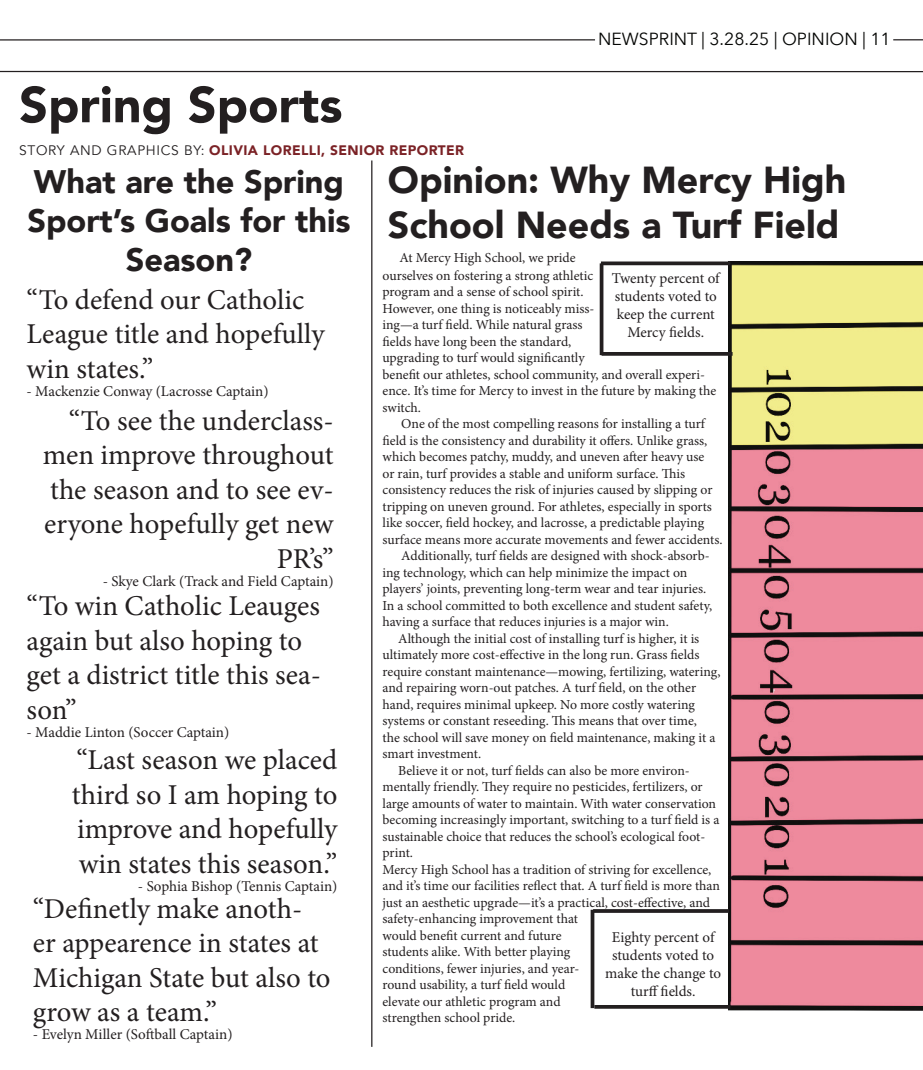
<style>
.page{position:relative;width:923px;height:1070px;background:#fff}
.page>*{position:absolute;margin:0;border:0;box-sizing:border-box;transform-origin:0 0}
.t1{font:900 50px "Avenir";color:#231f20}
.t2{font:900 37.5px/45px "Avenir";color:#231f20}
.t3{font:900 32.5px/39px "Avenir";color:#231f20;text-align:center}
.t4{font:28.75px/34.5px "Minion Pro";letter-spacing:-.005em;color:#231f20}
.t5{font:17.5px "Avenir Next";color:#040503}
.t6{font:15px/18px "Minion Pro";color:#231f20;text-align:center}
.t7{font:13.75px/16.5px "Minion Pro";color:#231f20;text-align:center}
.t8{font:900 13.75px "Avenir";letter-spacing:.03em;color:#7b2226}
.s1{font-weight:400;color:#231f20}
</style>
<div class="page">
<hr style="left:371px;top:161px;width:1px;height:886px;background:#231f20">
<img style="left:728px;top:262px;width:194px;height:749px">
<hr style="left:601px;top:262px;width:129px;height:3px;background:#231f20">
<svg style="left:601px;top:352px;width:131px;height:4px"></svg>
<svg style="left:599px;top:263px;width:4px;height:92px"></svg>
<svg style="left:590px;top:910px;width:4px;height:98px"></svg>
<svg style="left:593px;top:909px;width:136px;height:4px"></svg>
<svg style="left:594px;top:1005px;width:136px;height:4px"></svg>
<hr style="left:0;top:71px;width:922px;height:1px;background:#231f20">
<hr style="left:0;top:39px;width:922px;height:2px;background:#231f20">
<div style="left:596px;top:20px;width:296px;height:40px;background:#fff"></div>
<h1 class="t1" style="left:19px;top:62px;width:325px">Spring Sports</h1>
<p class="t8" style="left:19px;top:138px;width:446px"><span class="s1">STORY AND GRAPHICS BY:</span> OLIVIA LORELLI, SENIOR REPORTER</p>
<p class="t5" style="left:598px;top:24px;width:294px">NEWSPRINT | 3.28.25 | OPINION | 11</p>
<h3 class="t3" style="left:27px;top:161px;width:325px">What are the Spring<br>Sport’s Goals for this<br>Season?</h3>
<h2 class="t2" style="left:388px;top:156px;width:460px">Opinion: Why Mercy High<br>School Needs a Turf Field</h2>
<p class="t6" style="left:612px;top:269px;width:109px">Twenty percent of students voted to keep the current<br>Mercy fields.</p>
<p class="t7" style="left:382px;top:248px;width:212px;line-height:18px">At Mercy High School, we pride ourselves on fostering a strong athletic</p>
<p class="t7" style="left:382px;top:284px;width:335px;text-align:left">program and a sense of school spirit.<br>However, one thing is noticeably miss-<br>ing—a turf field. While natural grass<br>fields have long been the standard,<br>upgrading to turf would significantly<br>benefit our athletes, school community, and overall experi&shy;ence. It’s time for Mercy to invest in the future by making the switch.</p>
<p class="t7" style="left:401px;top:416px;width:305px">One of the most compelling reasons for installing a turf</p>
<p class="t7" style="left:382px;top:432px;width:326px">field is the consistency and durability it offers. Unlike grass,</p>
<p class="t7" style="left:382px;top:449px;width:323px">which becomes patchy, muddy, and uneven after heavy use</p>
<p class="t7" style="left:382px;top:465px;width:304px">or rain, turf provides a stable and uniform surface. This</p>
<p class="t7" style="left:382px;top:482px;width:331px">consistency reduces the risk of injuries caused by slipping or</p>
<p class="t7" style="left:382px;top:498px;width:331px">tripping on uneven ground. For athletes, especially in sports</p>
<p class="t7" style="left:382px;top:515px;width:323px">like soccer, field hockey, and lacrosse, a predictable playing</p>
<p class="t7" style="left:382px;top:531px;width:341px">surface means more accurate movements and fewer accidents.</p>
<p class="t7" style="left:401px;top:548px;width:310px">Additionally, turf fields are designed with shock-absorb-</p>
<p class="t7" style="left:382px;top:564px;width:306px">ing technology, which can help minimize the impact on</p>
<p class="t7" style="left:382px;top:581px;width:325px">players’ joints, preventing long-term wear and tear injuries.</p>
<p class="t7" style="left:382px;top:597px;width:331px">In a school committed to both excellence and student safety,</p>
<p class="t7" style="left:382px;top:614px;width:288px">having a surface that reduces injuries is a major win.</p>
<p class="t7" style="left:398px;top:630px;width:303px">Although the initial cost of installing turf is higher, it is</p>
<p class="t7" style="left:382px;top:647px;width:318px">ultimately more cost-effective in the long run. Grass fields</p>
<p class="t7" style="left:382px;top:663px;width:339px">require constant maintenance—mowing, fertilizing, watering,</p>
<p class="t7" style="left:382px;top:680px;width:315px">and repairing worn-out patches. A turf field, on the other</p>
<p class="t7" style="left:382px;top:696px;width:314px">hand, requires minimal upkeep. No more costly watering</p>
<p class="t7" style="left:382px;top:713px;width:316px">systems or constant reseeding. This means that over time,</p>
<p class="t7" style="left:382px;top:729px;width:334px">the school will save money on field maintenance, making it a</p>
<p class="t7" style="left:382px;top:746px;width:100px">smart investment.</p>
<p class="t7" style="left:398px;top:762px;width:293px">Believe it or not, turf fields can also be more environ-</p>
<p class="t7" style="left:382px;top:779px;width:322px">mentally friendly. They require no pesticides, fertilizers, or</p>
<p class="t7" style="left:382px;top:795px;width:335px">large amounts of water to maintain. With water conservation</p>
<p class="t7" style="left:382px;top:812px;width:338px">becoming increasingly important, switching to a turf field is a</p>
<p class="t7" style="left:382px;top:828px;width:324px">sustainable choice that reduces the school’s ecological foot-</p>
<p class="t7" style="left:382px;top:845px;width:32px">print.</p>
<p class="t7" style="left:382px;top:861px;width:330px">Mercy High School has a tradition of striving for excellence,</p>
<p class="t7" style="left:382px;top:878px;width:339px">and it’s time our facilities reflect that. A turf field is more than</p>
<p class="t7" style="left:382px;top:894px;width:329px">just an aesthetic upgrade—it’s a practical, cost-effective, and</p>
<p class="t7" style="left:382px;top:911px;width:197px">safety-enhancing improvement that</p>
<p class="t7" style="left:382px;top:927px;width:181px">would benefit current and future</p>
<p class="t7" style="left:382px;top:944px;width:189px">students alike. With better playing</p>
<p class="t7" style="left:382px;top:960px;width:198px">conditions, fewer injuries, and year-</p>
<p class="t7" style="left:382px;top:977px;width:184px">round usability, a turf field would</p>
<p class="t7" style="left:382px;top:993px;width:180px">elevate our athletic program and</p>
<p class="t7" style="left:382px;top:1010px;width:134px">strengthen school pride.</p>
<h3 class="t4" style="left:27px;top:283px;width:299px">“To defend our Catholic<br>League title and hopefully win states.”</h3>
<p class="t6" style="left:27px;top:382px;width:243px">- Mackenzie Conway (Lacrosse Captain)</p>
<h3 class="t4" style="left:43px;top:404px;width:292px;text-align:right">“To see the underclass&shy;men improve throughout the season and to see ev&shy;eryone hopefully get new<br>PR’s”</h3>
<p class="t6" style="left:103px;top:572px;width:232px">- Skye Clark (Track and Field Captain)</p>
<h3 class="t4" style="left:27px;top:589px;width:296px">“To win Catholic Leauges again but also hoping to get a district title this sea&shy;son”</h3>
<p class="t6" style="left:27px;top:723px;width:204px">- Maddie Linton (Soccer Captain)</p>
<h3 class="t4" style="left:72px;top:743px;width:267px;text-align:justify">“Last season we placed third so I am hoping to improve and hopefully win states this season.”</h3>
<p class="t6" style="left:138px;top:877px;width:201px">- Sophia Bishop (Tennis Captain)</p>
<h3 class="t4" style="left:33px;top:891px;width:299px">“Definetly make anoth&shy;er appearence in states at<br>Michigan State but also to grow as a team.”</h3>
<p class="t6" style="left:33px;top:1025px;width:201px">- Evelyn Miller (Softball Captain)</p>
<p class="t6" style="left:605px;top:928px;width:117px">Eighty percent of students voted to make the change to turff fields.</p>
</div>
